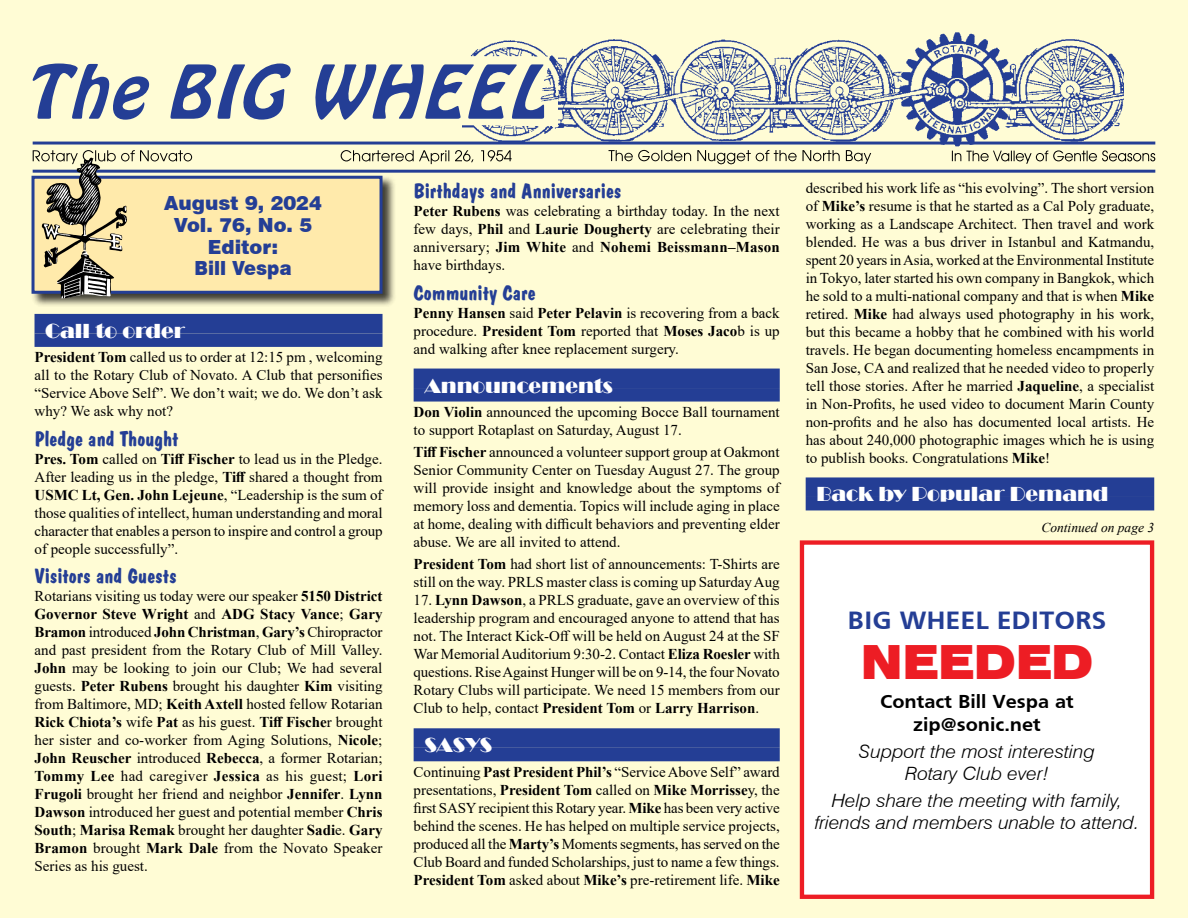
<style>
.page{position:relative;width:1188px;height:918px;background:#fffcd5}
.page>*{position:absolute;margin:0;border:0;box-sizing:border-box;transform-origin:0 0}
.t1{font:900 expanded 47.25px "Swiss 721 BT";color:#ed1d24;scale:.86 1}
.t2{font:700 25.95px "Frutiger";color:#243e95;scale:1.07 1}
.t3{font:21px "Dom Bold BT";letter-spacing:.01em;color:#243e95}
.t4{font:21px "Broadway";color:#fff}
.t5{font:900 19.5px/21.8px "Swiss 721 BT";color:#243e95;text-align:center}
.t6{font:700 19.5px/23.4px "Frutiger";color:#000;text-align:center;scale:1.07 1}
.t7{font:italic 300 18.3px/22px "Swiss 721 BT";color:#000;text-align:center;scale:1.07 1}
.t8{font:15px/18px "Times New Roman";color:#000;text-align:justify}
.t9{font:italic 13.5px "Times New Roman";color:#000}
.s1{font-weight:700}
</style>
<div class="page">
<hr style="left:33px;top:142px;width:1122px;height:3px;background:#243e95">
<hr style="left:33px;top:170px;width:1122px;height:3px;background:#243e95">
<svg style="left:952px;top:150px;width:203px;height:14px"></svg>
<svg style="left:341px;top:150px;width:171px;height:14px"></svg>
<svg style="left:609px;top:150px;width:262px;height:14px"></svg>
<img style="left:566px;top:32px;width:558px;height:115px">
<svg style="left:32px;top:63px;width:430px;height:57px"></svg>
<img style="left:462px;top:40px;width:104px;height:111px">
<div style="left:31px;top:175px;width:365px;height:133px;background:#000;opacity:.75"></div>
<div style="left:33px;top:177px;width:348px;height:115px;background:#ffeaab"></div>
<div style="left:32px;top:176px;width:351px;height:118px;border:3px solid #243e95"></div>
<svg style="left:33px;top:150px;width:159px;height:148px"></svg>
<div style="left:35px;top:314px;width:348px;height:19px;background:#243e95"></div>
<div style="left:35px;top:333px;width:348px;height:14px;background:#243e95"></div>
<div style="left:414px;top:369px;width:366px;height:19px;background:#243e95"></div>
<div style="left:414px;top:388px;width:366px;height:14px;background:#243e95"></div>
<div style="left:414px;top:728px;width:366px;height:20px;background:#243e95"></div>
<div style="left:414px;top:748px;width:366px;height:13px;background:#243e95"></div>
<div style="left:806px;top:477px;width:348px;height:20px;background:#243e95"></div>
<div style="left:806px;top:497px;width:348px;height:13px;background:#243e95"></div>
<div style="left:802px;top:543px;width:350px;height:354px;background:#fff"></div>
<div style="left:800px;top:540px;width:354px;height:359px;border:4px solid #ed1d24"></div>
<h3 class="t5" style="left:164px;top:192px;width:159px">August 9, 2024<br>Vol. 76, No. 5<br>Editor:<br>Bill Vespa</h3>
<h3 class="t4" style="left:45px;top:319px;width:141px">Call to order</h3>
<p class="t8" style="left:35px;top:348px;width:350px"><span class="s1">President Tom</span> called us to order at 12:15 pm , welcoming all to the Rotary Club of Novato. A Club that personifies “Service Above Self”. We don’t wait; we do. We don’t ask why? We ask why not?</p>
<h3 class="t3" style="left:35px;top:426px;width:145px">Pledge and Thought</h3>
<p class="t8" style="left:35px;top:449px;width:350px"><span class="s1">Pres. Tom</span> called on <span class="s1">Tiff Fischer</span> to lead us in the Pledge.<br>After leading us in the pledge, <span class="s1">Tiff</span> shared a thought from <span class="s1">USMC Lt, Gen. John Lejeune</span>, “Leadership is the sum of those qualities of intellect, human understanding and moral character that enables a person to inspire and control a group of people successfully”.</p>
<h3 class="t3" style="left:35px;top:563px;width:143px">Visitors and Guests</h3>
<p class="t8" style="left:35px;top:587px;width:350px">Rotarians visiting us today were our speaker <span class="s1">5150 District Governor Steve Wright</span> and <span class="s1">ADG Stacy Vance</span>; <span class="s1">Gary Bramon</span> introduced <span class="s1">John Christman</span>, <span class="s1">Gary’s</span> Chiropractor and past president from the Rotary Club of Mill Valley.<br><span class="s1">John</span> may be looking to join our Club; We had several guests. <span class="s1">Peter Rubens</span> brought his daughter <span class="s1">Kim</span> visiting from Baltimore, MD; <span class="s1">Keith Axtell</span> hosted fellow Rotarian <span class="s1">Rick Chiota’s</span> wife <span class="s1">Pat</span> as his guest. <span class="s1">Tiff Fische</span>r brought her sister and co-worker from Aging Solutions, <span class="s1">Nicole</span>; <span class="s1">John Reuscher</span> introduced <span class="s1">Rebecca</span>, a former Rotarian; <span class="s1">Tommy Lee</span> had caregiver <span class="s1">Jessica</span> as his guest; <span class="s1">Lori Frugoli</span> brought her friend and neighbor <span class="s1">Jennifer</span>. <span class="s1">Lynn Dawson</span> introduced her guest and potential member <span class="s1">Chris South</span>; <span class="s1">Marisa Remak</span> brought her daughter <span class="s1">Sadi</span>e. <span class="s1">Gary Bramon</span> brought <span class="s1">Mark Dale</span> from the Novato Speaker Series as his guest.</p>
<h3 class="t3" style="left:414px;top:178px;width:209px">Birthdays and Anniversaries</h3>
<p class="t8" style="left:414px;top:202px;width:368px"><span class="s1">Peter Rubens</span> was celebrating a birthday today. In the next few days, <span class="s1">Phil</span> and <span class="s1">Laurie Dougherty</span> are celebrating their anniversary; <span class="s1">Jim White</span> and <span class="s1">Nohemi Beissmann–Mason </span>have birthdays.</p>
<h3 class="t3" style="left:414px;top:280px;width:123px">Community Care</h3>
<p class="t8" style="left:414px;top:303px;width:368px"><span class="s1">Penny Hansen</span> said <span class="s1">Peter Pelavin</span> is recovering from a back procedure. <span class="s1">President Tom</span> reported that <span class="s1">Moses Jaco</span>b is up and walking after knee replacement surgery.</p>
<h3 class="t4" style="left:424px;top:373px;width:190px">Announcements</h3>
<p class="t8" style="left:414px;top:402px;width:368px"><span class="s1">Don Violin</span> announced the upcoming Bocce Ball tournament to support Rotaplast on Saturday, August 17.</p>
<p class="t8" style="left:414px;top:443px;width:368px"><span class="s1">Tiff Fischer</span> announced a volunteer support group at Oakmont Senior Community Center on Tuesday August 27. The group will provide insight and knowledge about the symptoms of memory loss and dementia. Topics will include aging in place at home, dealing with difficult behaviors and preventing elder abuse. We are all invited to attend.</p>
<p class="t8" style="left:414px;top:555px;width:368px"><span class="s1">President Tom</span> had short list of announcements: T-Shirts are still on the way. PRLS master class is coming up Saturday Aug</p>
<p class="t8" style="left:414px;top:591px;width:368px">17. <span class="s1">Lynn Dawson</span>, a PRLS graduate, gave an overview of this leadership program and encouraged anyone to attend that has not. The Interact Kick-Off will be held on August 24 at the SF War Memorial Auditorium 9:30-2. Contact <span class="s1">Eliza Roesler</span> with questions. Rise Against Hunger will be on 9-14, the four Novato Rotary Clubs will participate. We need 15 members from our Club to help, contact <span class="s1">President Tom</span> or <span class="s1">Larry Harrison</span>.</p>
<h3 class="t4" style="left:424px;top:733px;width:69px">SASYS</h3>
<p class="t8" style="left:414px;top:762px;width:368px">Continuing <span class="s1">Past President Phil’s</span> “Service Above Self” award presentations, <span class="s1">President Tom</span> called on <span class="s1">Mike Morrisse</span>y, the first SASY recipient this Rotary year. <span class="s1">Mike</span> has been very active behind the scenes. He has helped on multiple service projects, produced all the <span class="s1">Marty’s</span> Moments segments, has served on the Club Board and funded Scholarships, just to name a few things.<br><span class="s1">President Tom</span> asked about <span class="s1">Mike’s</span> pre-retirement life. <span class="s1">Mike</span></p>
<p class="t8" style="left:806px;top:178px;width:350px">described his work life as “his evolving”. The short version of <span class="s1">Mike’s</span> resume is that he started as a Cal Poly graduate, working as a Landscape Architect. Then travel and work blended. He was a bus driver in Istanbul and Katmandu, spent 20 years in Asia, worked at the Environmental Institute in Tokyo, later started his own company in Bangkok, which he sold to a multi-national company and that is when <span class="s1">Mike </span>retired. <span class="s1">Mike</span> had always used photography in his work, but this became a hobby that he combined with his world travels. He began documenting homeless encampments in San Jose, CA and realized that he needed video to properly tell those stories. After he married <span class="s1">Jaqueline</span>, a specialist in Non-Profits, he used video to document Marin County non-profits and he also has documented local artists. He has about 240,000 photographic images which he is using to publish books. Congratulations <span class="s1">Mike</span>!</p>
<h3 class="t4" style="left:816px;top:482px;width:294px">Back by Popular Demand</h3>
<p class="t9" style="left:1041px;top:519px;width:114px">Continued on page 3</p>
<h2 class="t2" style="left:847px;top:606px;width:244px">BIG WHEEL EDITORS</h2>
<h1 class="t1" style="left:861px;top:634px;width:272px">NEEDED</h1>
<h3 class="t6" style="left:880px;top:689px;width:183px">Contact Bill Vespa at zip@sonic.net</h3>
<p class="t7" style="left:859px;top:740px;width:222px">Support the most interesting<br>Rotary Club ever!</p>
<p class="t7" style="left:815px;top:789px;width:305px">Help share the meeting with family, friends and members unable to attend.</p>
</div>
